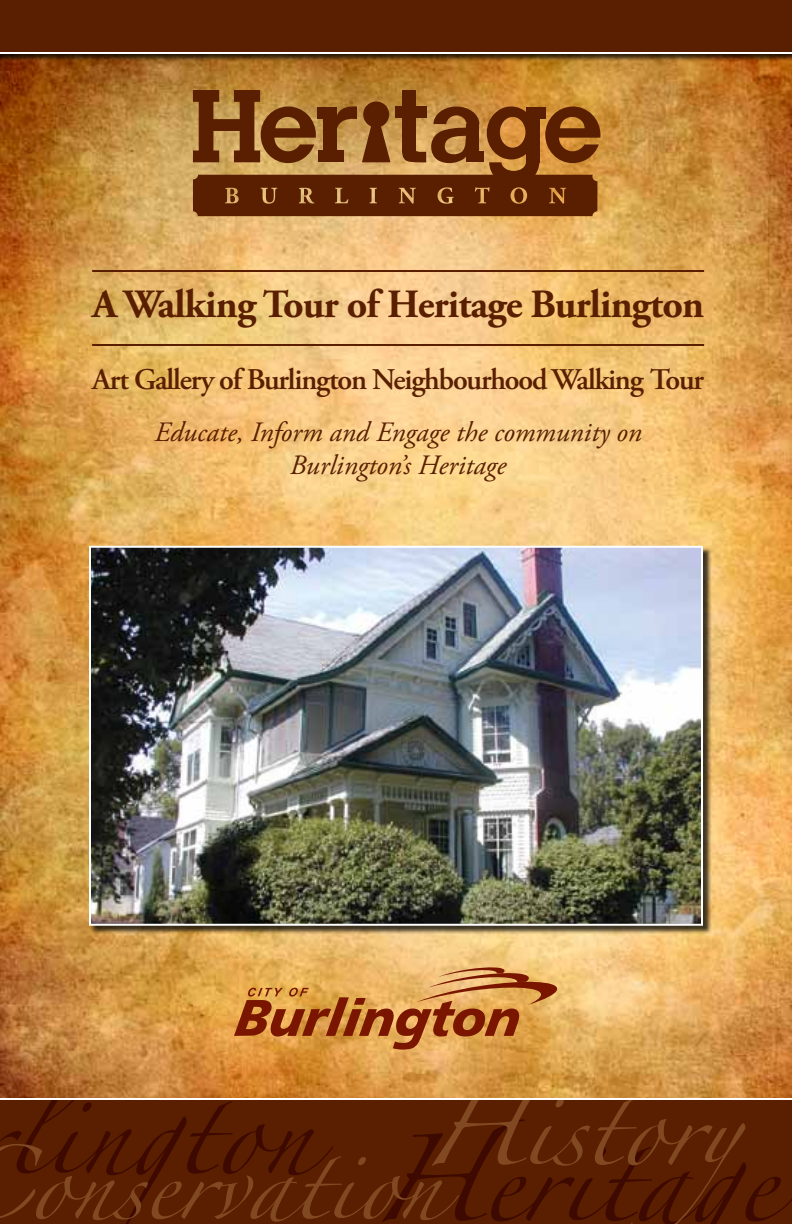
<style>
.page{position:relative;width:792px;height:1224px;background:#fff}
.page>*{position:absolute;margin:0;border:0;box-sizing:border-box;transform-origin:0 0}
.t1{font:700 40px "Adobe Garamond Pro";letter-spacing:-.02em;color:#591f00}
.t2{font:600 30px "Adobe Garamond Pro";letter-spacing:-.04em;color:#591f00}
.t3{font:italic 28px/33.6px "Adobe Garamond Pro";color:#591f00;text-align:center}
</style>
<div class="page">
<img style="left:0;top:62px;width:792px;height:1036px">
<div style="left:90px;top:547px;width:622px;height:388px;background:#000;opacity:.75"></div>
<img style="left:92px;top:549px;width:608px;height:374px">
<div style="left:89px;top:546px;width:614px;height:380px;border:2px solid #fff"></div>
<div style="left:0;top:0;width:792px;height:62px;background:#000;opacity:.75"></div>
<div style="left:0;top:0;width:792px;height:54px;background:#591f00"></div>
<div style="left:0;top:1098px;width:792px;height:126px;background:#591f00"></div>
<svg style="left:413px;top:1126px;width:379px;height:96px"></svg>
<svg style="left:432px;top:1100px;width:313px;height:124px"></svg>
<svg style="left:0;top:1100px;width:314px;height:124px"></svg>
<svg style="left:0;top:1144px;width:459px;height:78px"></svg>
<hr style="left:92px;top:270px;width:612px;height:2px;background:#591f00">
<hr style="left:92px;top:344px;width:612px;height:2px;background:#591f00">
<hr style="left:0;top:52px;width:792px;height:2px;background:#fff">
<hr style="left:0;top:1098px;width:792px;height:2px;background:#fff">
<svg style="left:234px;top:966px;width:324px;height:84px;background:#cd8a45"></svg>
<svg style="left:193px;top:90px;width:407px;height:126px;background:#8a5220"></svg>
<h1 class="t1" style="left:92px;top:288px;width:614px">A Walking Tour of Heritage Burlington</h1>
<p class="t2" style="left:92px;top:368px;width:613px">Art Gallery of Burlington Neighbourhood Walking Tour</p>
<p class="t3" style="left:154px;top:418px;width:489px">Educate, Inform and Engage the community on<br>Burlington’s Heritage</p>
</div>
